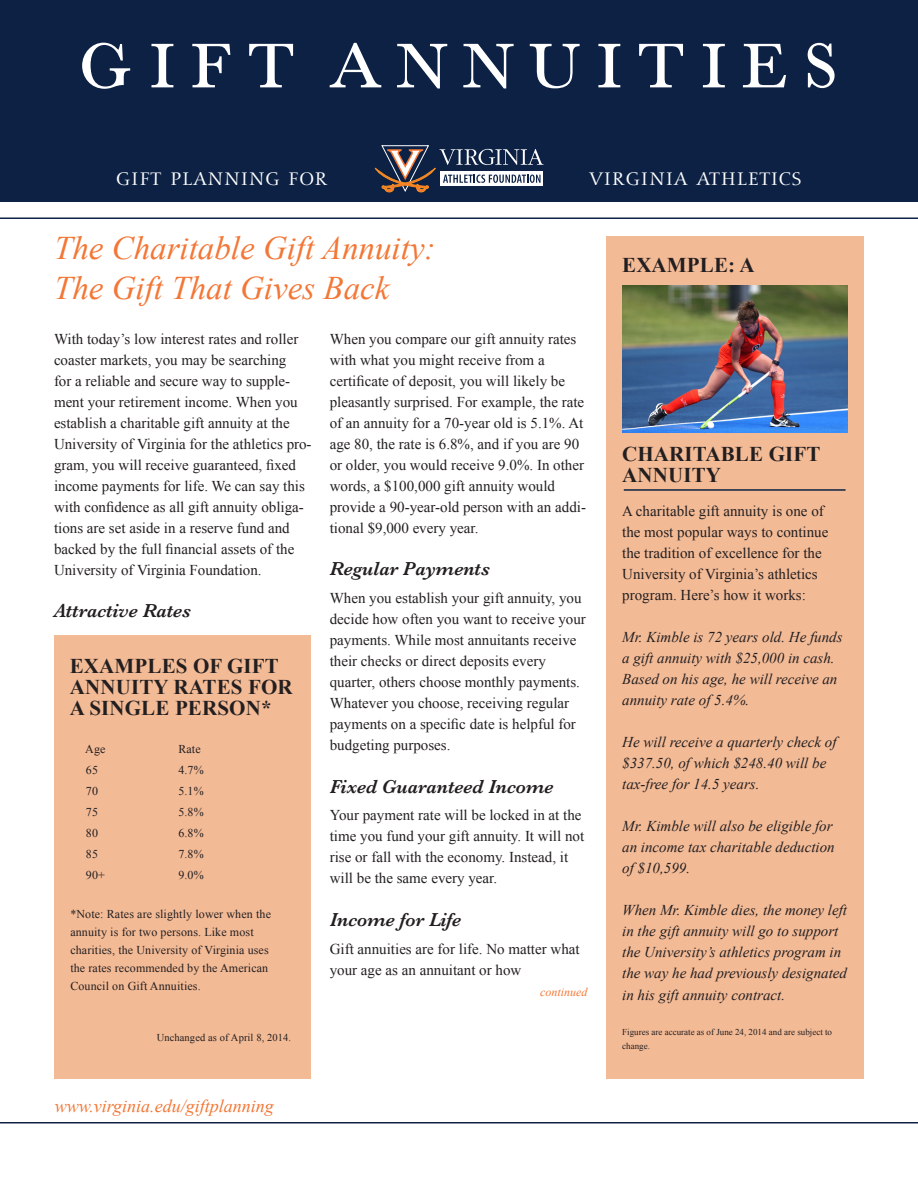
<style>
.page{position:relative;width:918px;height:1188px;background:#fff}
.page>*{position:absolute;margin:0;border:0;box-sizing:border-box;transform-origin:0 0}
.t1{font:100.5px "Bskvill Exp";color:#fff}
.Subhead{font:italic 33px "Times New Roman";color:#f37736}
.Gift_Planning_subhea{font:25.5px "Nofret Light SC";letter-spacing:.005em;color:#fff}
.text{font:700 21px/21px "Times New Roman";letter-spacing:.005em;color:#231f20}
.Text_subhead{font:italic 600 19.5px "Baskerville";letter-spacing:-.005em;color:#231f20}
.t2{font:italic 18px "Times New Roman";color:#f37736}
.text-2{font:15px/21px "Times New Roman";color:#231f20}
.text-3{font:italic 15px/21px "Times New Roman";color:#231f20}
.text-4{font:12px/18px "Times New Roman";letter-spacing:.01em;color:#231f20}
.text-5{font:italic 12px "Times New Roman";color:#f37736}
.text-6{font:10.5px "Times New Roman";letter-spacing:.01em;color:#231f20}
.t3{font:9px/13.5px "Times New Roman";color:#231f20}
</style>
<div class="page">
<hr style="left:0;top:1122px;width:918px;height:2px;background:#0c2144">
<div style="left:606px;top:236px;width:258px;height:843px;background:#f3ba96"></div>
<hr style="left:0;top:218px;width:918px;height:1px;background:#0c2144">
<div style="left:0;top:0;width:918px;height:202px;background:#0c2144"></div>
<svg style="left:375px;top:145px;width:169px;height:48px"></svg>
<div style="left:54px;top:635px;width:257px;height:444px;background:#f3ba96"></div>
<hr style="left:624px;top:489px;width:222px;height:2px;background:#0c2144">
<img style="left:622px;top:285px;width:225px;height:148px">
<p class="t1" style="left:78px;top:11px;width:761px">g i f t a n n u i t i e s</p>
<p class="Gift_Planning_subhea" style="left:116px;top:161px;width:214px">gift planning for</p>
<p class="Gift_Planning_subhea" style="left:589px;top:161px;width:214px">virginia athletics</p>
<p class="Subhead" style="left:54px;top:225px;width:383px">The Charitable Gift Annuity:</p>
<p class="Subhead" style="left:54px;top:265px;width:337px">The Gift That Gives Back</p>
<p class="text-2" style="left:54px;top:328px;width:259px">With today’s low interest rates and roller coaster markets, you may be searching<br>for a reliable and secure way to supple&shy;ment your retirement income. When you establish a charitable gift annuity at the University of Virginia for the athletics pro&shy;gram, you will receive guaranteed, fixed income payments for life. We can say this with confidence as all gift annuity obliga&shy;tions are set aside in a reserve fund and backed by the full financial assets of the University of Virginia Foundation.</p>
<p class="Text_subhead" style="left:54px;top:598px;width:139px">Attractive Rates</p>
<p class="text" style="left:70px;top:655px;width:224px">EXAMPLES OF GIFT<br>ANNUITY RATES FOR<br>A SINGLE PERSON*</p>
<p class="text-4" style="left:85px;top:740px;width:22px">Age</p>
<p class="text-4" style="left:178px;top:740px;width:24px">Rate</p>
<p class="text-4" style="left:86px;top:761px;width:14px">65</p>
<p class="text-4" style="left:178px;top:761px;width:27px">4.7%</p>
<p class="text-4" style="left:86px;top:782px;width:14px">70</p>
<p class="text-4" style="left:178px;top:782px;width:27px">5.1%</p>
<p class="text-4" style="left:86px;top:803px;width:14px">75</p>
<p class="text-4" style="left:178px;top:803px;width:27px">5.8%</p>
<p class="text-4" style="left:86px;top:824px;width:14px">80</p>
<p class="text-4" style="left:178px;top:824px;width:27px">6.8%</p>
<p class="text-4" style="left:86px;top:845px;width:14px">85</p>
<p class="text-4" style="left:178px;top:845px;width:27px">7.8%</p>
<p class="text-4" style="left:86px;top:866px;width:21px">90+</p>
<p class="text-4" style="left:178px;top:866px;width:27px">9.0%</p>
<p class="text-4" style="left:70px;top:905px;width:202px">*Note: Rates are slightly lower when the annuity is for two persons. Like most charities, the University of Virginia uses the rates recommended by the American Council on Gift Annuities.</p>
<p class="text-6" style="left:157px;top:1031px;width:136px">Unchanged as of April 8, 2014.</p>
<p class="text-2" style="left:330px;top:328px;width:258px">When you compare our gift annuity rates with what you might receive from a certificate of deposit, you will likely be pleasantly surprised. For example, the rate of an annuity for a 70-year old is 5.1%. At age 80, the rate is 6.8%, and if you are 90 or older, you would receive 9.0%. In other words, a $100,000 gift annuity would provide a 90-year-old person with an addi&shy;tional $9,000 every year.</p>
<p class="Text_subhead" style="left:330px;top:556px;width:162px">Regular Payments</p>
<p class="text-2" style="left:330px;top:587px;width:258px">When you establish your gift annuity, you decide how often you want to receive your payments. While most annuitants receive their checks or direct deposits every quarter, others choose monthly payments.<br>Whatever you choose, receiving regular payments on a specific date is helpful for budgeting purposes.</p>
<p class="Text_subhead" style="left:330px;top:773px;width:225px">Fixed Guaranteed Income</p>
<p class="text-2" style="left:330px;top:804px;width:256px">Your payment rate will be locked in at the time you fund your gift annuity. It will not rise or fall with the economy. Instead, it will be the same every year.</p>
<p class="Text_subhead" style="left:330px;top:906px;width:133px">Income for Life</p>
<p class="text-2" style="left:330px;top:938px;width:251px">Gift annuities are for life. No matter what your age as an annuitant or how</p>
<p class="text-5" style="left:540px;top:983px;width:49px">continued</p>
<p class="t2" style="left:55px;top:1094px;width:221px">www.virginia.edu/giftplanning</p>
<p class="text" style="left:622px;top:254px;width:134px">EXAMPLE: A</p>
<p class="text" style="left:622px;top:443px;width:200px">CHARITABLE GIFT<br>ANNUITY</p>
<p class="text-2" style="left:622px;top:500px;width:208px">A charitable gift annuity is one of the most popular ways to continue the tradition of excellence for the University of Virginia’s athletics program. Here’s how it works:</p>
<p class="text-3" style="left:622px;top:626px;width:222px">Mr. Kimble is 72 years old. He funds a gift annuity with $25,000 in cash.<br>Based on his age, he will receive an annuity rate of 5.4%.</p>
<p class="text-3" style="left:622px;top:731px;width:216px">He will receive a quarterly check of $337.50, of which $248.40 will be tax-free for 14.5 years.</p>
<p class="text-3" style="left:622px;top:816px;width:214px">Mr. Kimble will also be eligible for an income tax charitable deduction of $10,599.</p>
<p class="text-3" style="left:622px;top:899px;width:226px">When Mr. Kimble dies, the money left in the gift annuity will go to support the University’s athletics program in the way he had previously designated in his gift annuity contract.</p>
<p class="t3" style="left:622px;top:1025px;width:211px">Figures are accurate as of June 24, 2014 and are subject to change.</p>
</div>
